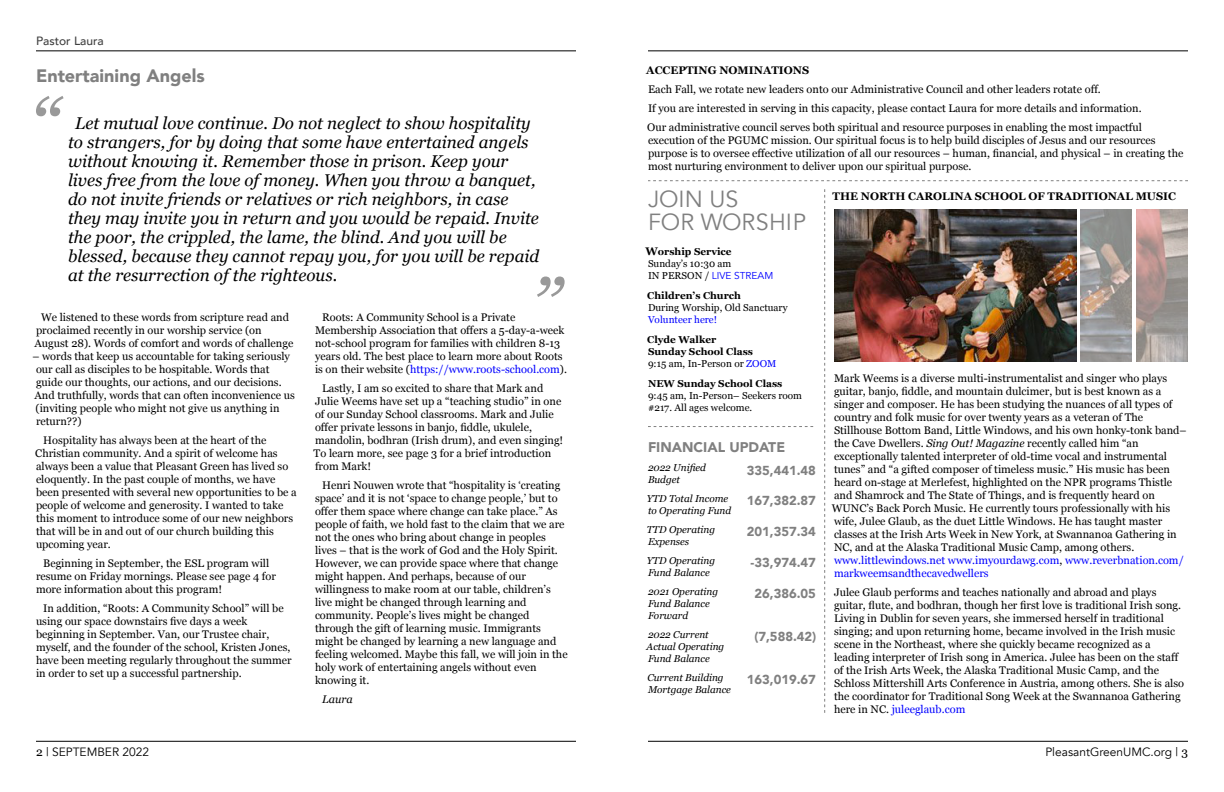
<style>
.page{position:relative;width:1224px;height:792px;background:#fff}
.page>*{position:absolute;margin:0;border:0;box-sizing:border-box;transform-origin:0 0}
.t1{font:italic 77.4px "Georgia";color:#999}
.t2{font:23.3px/23.3px "Avenir";color:#808080}
.t3{font:900 18px "Avenir";color:#808080}
.t4{font:italic 17px/19px "Georgia";color:#000}
.t5{font:900 14px "Avenir";color:#808080}
.t6{font:900 13px "Avenir";color:#808080}
.t7{font:12px "Avenir";color:#000}
.t8{font:500 12px "Avenir";color:#404040}
.t9{font:11px/13px "Georgia";color:#000}
.t10{font:700 11px "Georgia";color:#000}
.t11{font:italic 11px "Georgia";color:#000}
.t12{font:italic 10px/12px "Georgia";color:#000}
.t13{font:10px/12px "Georgia";color:#000}
.t14{font:700 10px/12px "Georgia";color:#000}
.t15{font:10px "Avenir";color:#00f}
.t16{font:10px "Georgia";color:#00f}
.s1{color:#00f}
.s2{font-family:"Georgia"}
.s3{font-weight:700;font-size:11px}
.s4{font-weight:700}
.s5{font-family:"Georgia";color:#000}
.s6{font-weight:400}
.s7{font-weight:400;color:#00f}
.s8{font-style:italic}
</style>
<div class="page">
<hr style="left:36px;top:741px;width:540px;height:1px;background:#000">
<hr style="left:36px;top:51px;width:540px;height:1px;background:#000">
<hr style="left:648px;top:741px;width:540px;height:1px;background:#000">
<hr style="left:648px;top:51px;width:540px;height:1px;background:#000">
<svg style="left:824px;top:189px;width:1px;height:524px"></svg>
<svg style="left:648px;top:426px;width:166px;height:1px"></svg>
<svg style="left:648px;top:180px;width:540px;height:1px"></svg>
<img style="left:834px;top:210px;width:243px;height:152px">
<img style="left:1136px;top:210px;width:52px;height:152px">
<img style="left:1081px;top:210px;width:50px;height:152px">
<p class="t8" style="left:36px;top:33px;width:69px">Pastor Laura</p>
<h3 class="t3" style="left:36px;top:64px;width:170px">Entertaining Angels</h3>
<h1 class="t1" style="left:29px;top:95px;width:31px">“</h1>
<p class="t4" style="left:68px;top:115px;width:473px;text-indent:7px">Let mutual love continue. Do not neglect to show hospitality to strangers, for by doing that some have entertained angels without knowing it. Remember those in prison. Keep your lives free from the love of money. When you throw a banquet, do not invite friends or relatives or rich neighbors, in case they may invite you in return and you would be repaid. Invite the poor, the crippled, the lame, the blind. And you will be blessed, because they cannot repay you, for you will be repaid at the resurrection of the righteous.</p>
<h1 class="t1" style="left:572px;top:298px;width:31px;rotate:-180deg">“</h1>
<p class="t9" style="left:35px;top:311px;width:260px;text-indent:7px">We listened to these words from scripture read and proclaimed recently in our worship service (on<br>August 28). Words of comfort and words of challenge</p>
<p class="t9" style="left:32px;top:350px;width:264px">– words that keep us accountable for taking seriously our call as disciples to be hospitable. Words that guide our thoughts, our actions, and our decisions.<br>And truthfully, words that can often inconvenience us (inviting people who might not give us anything in return??)</p>
<p class="t9" style="left:35px;top:434px;width:263px;text-indent:8px">Hospitality has always been at the heart of the Christian community. And a spirit of welcome has always been a value that Pleasant Green has lived so eloquently. In the past couple of months, we have been presented with several new opportunities to be a people of welcome and generosity. I wanted to take this moment to introduce some of our new neighbors that will be in and out of our church building this upcoming year.</p>
<p class="t9" style="left:36px;top:557px;width:241px;text-indent:7px">Beginning in September, the ESL program will resume on Friday mornings. Please see page 4 for more information about this program!</p>
<p class="t9" style="left:36px;top:602px;width:257px;text-indent:7px">In addition, “Roots: A Community School” will be using our space downstairs five days a week beginning in September. Van, our Trustee chair, myself, and the founder of the school, Kristen Jones, have been meeting regularly throughout the summer in order to set up a successful partnership.</p>
<p class="t9" style="left:315px;top:311px;width:254px;text-indent:7px">Roots: A Community School is a Private Membership Association that offers a 5-day-a-week not-school program for families with children 8-13 years old. The best place to learn more about Roots is on their website (<span class="s1">https://www.roots-school.com</span>).</p>
<p class="t9" style="left:314px;top:382px;width:251px;text-indent:9px">Lastly, I am so excited to share that Mark and Julie Weems have set up a “teaching studio” in one of our Sunday School classrooms. Mark and Julie offer private lessons in banjo, fiddle, ukulele, mandolin, bodhran (Irish drum), and even singing!<br>To learn more, see page 3 for a brief introduction from Mark!</p>
<p class="t9" style="left:315px;top:479px;width:254px;text-indent:7px">Henri Nouwen wrote that “hospitality is ‘creating space’ and it is not ‘space to change people,’ but to offer them space where change can take place.” As people of faith, we hold fast to the claim that we are not the ones who bring about change in peoples lives – that is the work of God and the Holy Spirit.<br>However, we can provide space where that change might happen. And perhaps, because of our willingness to make room at our table, children’s live might be changed through learning and community. People’s lives might be changed through the gift of learning music. Immigrants might be changed by learning a new language and feeling welcomed. Maybe this fall, we will join in the holy work of entertaining angels without even knowing it.</p>
<p class="t11" style="left:322px;top:695px;width:32px">Laura</p>
<p class="t7" style="left:36px;top:744px;width:115px"><span class="s2">2</span> | SEPTEMBER 2022</p>
<p class="t10" style="left:646px;top:66px;width:164px">ACCEPTING NOMINATIONS</p>
<p class="t9" style="left:647px;top:81px;width:496px;line-height:19px">Each Fall, we rotate new leaders onto our Administrative Council and other leaders rotate off.<br>If you are interested in serving in this capacity, please contact Laura for more details and information.<br>Our administrative council serves both spiritual and resource purposes in enabling the most impactful</p>
<p class="t9" style="left:648px;top:135px;width:537px">execution of the PGUMC mission. Our spiritual focus is to help build disciples of Jesus and our resources purpose is to oversee effective utilization of all our resources – human, financial, and physical – in creating the most nurturing environment to deliver upon our spiritual purpose.</p>
<h2 class="t2" style="left:648px;top:187px;width:160px">JOIN US<br>FOR WORSHIP</h2>
<p class="t13" style="left:646px;top:246px;width:88px"><span class="s3">W</span><span class="s4">orship Service<br></span>Sunday’s 10:30 am</p>
<p class="t15" style="left:648px;top:269px;width:127px"><span class="s5">IN PERSON /</span> LIVE STREAM</p>
<p class="t14" style="left:647px;top:290px;width:95px">Children’s Church</p>
<p class="t13" style="left:648px;top:302px;width:141px">During Worship, Old Sanctuary</p>
<p class="t16" style="left:648px;top:315px;width:71px">Volunteer here!</p>
<p class="t14" style="left:647px;top:334px;width:131px">Clyde Walker<br>Sunday School Class<br><span class="s6">9:15 am, In-Person or</span> <span class="s7">ZOOM</span></p>
<p class="t14" style="left:648px;top:378px;width:136px">NEW Sunday School Class</p>
<p class="t13" style="left:648px;top:390px;width:156px">9:45 am, In-Person– Seekers room #217. All ages welcome.</p>
<p class="t5" style="left:648px;top:438px;width:139px">FINANCIAL UPDATE</p>
<p class="t6" style="left:747px;top:462px;width:71px">335,441.48</p>
<p class="t6" style="left:747px;top:492px;width:71px">167,382.87</p>
<p class="t6" style="left:747px;top:523px;width:71px">201,357.34</p>
<p class="t6" style="left:751px;top:554px;width:67px">-33,974.47</p>
<p class="t6" style="left:754px;top:585px;width:63px">26,386.05</p>
<p class="t6" style="left:754px;top:628px;width:64px">(7,588.42)</p>
<p class="t6" style="left:747px;top:671px;width:71px">163,019.67</p>
<p class="t12" style="left:648px;top:463px;width:60px">2022 Unified<br>Budget</p>
<p class="t12" style="left:647px;top:494px;width:86px">YTD Total Income to Operating Fund</p>
<p class="t12" style="left:647px;top:525px;width:70px">TTD Operating<br>Expenses</p>
<p class="t12" style="left:647px;top:556px;width:70px">YTD Operating<br>Fund Balance</p>
<p class="t12" style="left:648px;top:587px;width:72px">2021 Operating<br>Fund Balance<br>Forward</p>
<p class="t12" style="left:647px;top:630px;width:79px">2022 Current<br>Actual Operating<br>Fund Balance</p>
<p class="t12" style="left:647px;top:673px;width:85px">Current Building<br>Mortgage Balance</p>
<p class="t10" style="left:832px;top:192px;width:345px">THE NORTH CAROLINA SCHOOL OF TRADITIONAL MUSIC</p>
<p class="t9" style="left:832px;top:373px;width:356px">Mark Weems is a diverse multi-instrumentalist and singer who plays guitar, banjo, fiddle, and mountain dulcimer, but is best known as a singer and composer. He has been studying the nuances of all types of country and folk music for over twenty years as a veteran of The Stillhouse Bottom Band, Little Windows, and his own honky-tonk band– the Cave Dwellers. <span class="s8">Sing Out! Magazine</span> recently called him “an exceptionally talented interpreter of old-time vocal and instrumental tunes” and “a gifted composer of timeless music.” His music has been heard on-stage at Merlefest, highlighted on the NPR programs Thistle and Shamrock and The State of Things, and is frequently heard on WUNC’s Back Porch Music. He currently tours professionally with his wife, Julee Glaub, as the duet Little Windows. He has taught master classes at the Irish Arts Week in New York, at Swannanoa Gathering in NC, and at the Alaska Traditional Music Camp, among others. <span class="s1">www.littlewindows.net www.imyourdawg.com</span>, <span class="s1">www.reverbnation.com/ markweemsandthecavedwellers</span></p>
<p class="t9" style="left:834px;top:587px;width:352px">Julee Glaub performs and teaches nationally and abroad and plays guitar, flute, and bodhran, though her first love is traditional Irish song.<br>Living in Dublin for seven years, she immersed herself in traditional singing; and upon returning home, became involved in the Irish music scene in the Northeast, where she quickly became recognized as a leading interpreter of Irish song in America. Julee has been on the staff of the Irish Arts Week, the Alaska Traditional Music Camp, and the Schloss Mittershill Arts Conference in Austria, among others. She is also the coordinator for Traditional Song Week at the Swannanoa Gathering here in NC. <span class="s1">juleeglaub.com</span></p>
<p class="t7" style="left:1045px;top:744px;width:144px">PleasantGreenUMC.org | <span class="s2">3</span></p>
</div>
